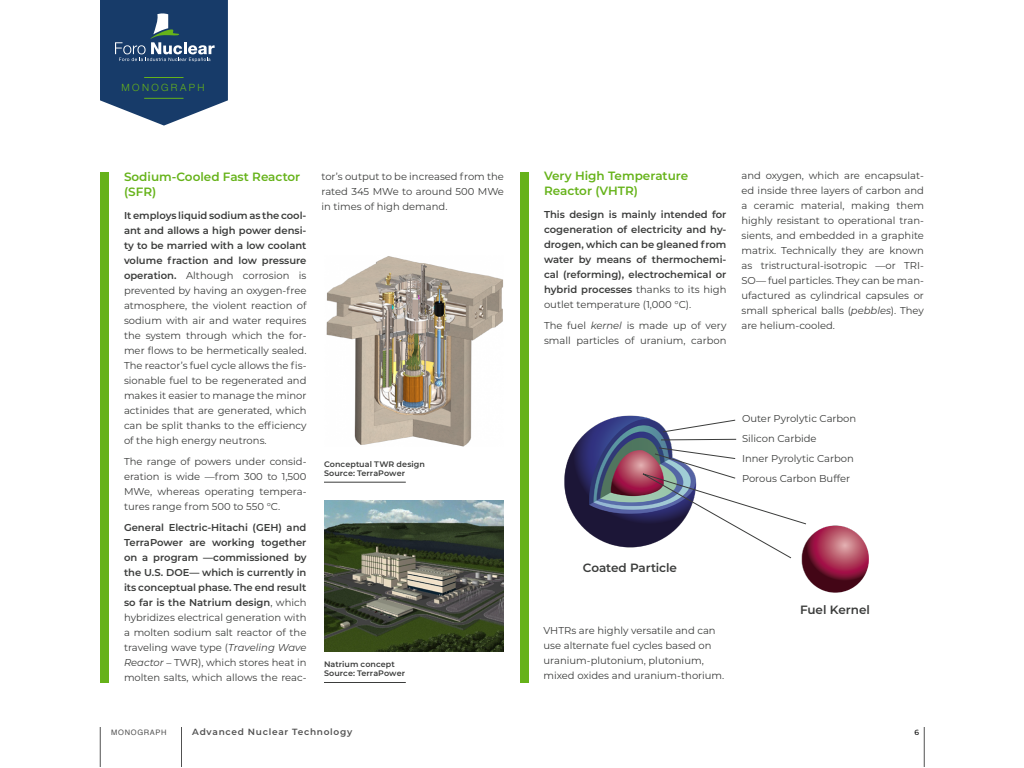
<style>
.page{position:relative;width:1024px;height:768px;background:#fff}
.page>*{position:absolute;margin:0;border:0;box-sizing:border-box;transform-origin:0 0}
.t1{font:600 12px/15px "Montserrat";color:#66b31a}
.t2{font:600 12px "Montserrat";letter-spacing:-.005em;color:#3b3c3b}
.t3{font:10px/15px "Montserrat";color:#3b3c3b;text-align:justify}
.t4{font:600 10px/15px "Montserrat";color:#3b3c3b;text-align:justify}
.t5{font:300 10px "Helvetica Neue LT Std";letter-spacing:.24em;color:#66b31a}
.t6{font:600 9px "Montserrat";letter-spacing:.08em;color:#515151}
.t7{font:600 8px/9px "Montserrat";letter-spacing:.01em;color:#3b3c3b}
.t8{font:7.5px "Helvetica";letter-spacing:.09em;color:#515151}
.t9{font:500 7.5px "Montserrat";color:#000}
.s1{font-weight:600}
.s2{font-weight:400}
.s3{font-weight:400;font-style:italic}
.s4{font-style:italic}
</style>
<div class="page">
<hr style="left:100px;top:727px;width:1px;height:40px;background:#515151">
<hr style="left:181px;top:727px;width:1px;height:40px;background:#515151">
<hr style="left:924px;top:727px;width:1px;height:40px;background:#515151">
<svg style="left:100px;top:0;width:128px;height:126px;background:#3a597e"></svg>
<img style="left:564px;top:415px;width:305px;height:178px">
<div style="left:100px;top:172px;width:9px;height:511px;background:#66b21a"></div>
<div style="left:520px;top:172px;width:9px;height:511px;background:#66b21a"></div>
<img style="left:326px;top:256px;width:177px;height:190px">
<img style="left:324px;top:500px;width:180px;height:152px">
<hr style="left:324px;top:482px;width:82px;height:1px;background:#3b3c3b">
<hr style="left:324px;top:682px;width:82px;height:1px;background:#3b3c3b">
<svg style="left:662px;top:420px;width:74px;height:12px"></svg>
<svg style="left:660px;top:439px;width:77px;height:1px"></svg>
<svg style="left:639px;top:447px;width:168px;height:112px"></svg>
<p class="t5" style="left:122px;top:81px;width:84px">MONOGRAPH</p>
<p class="t1" style="left:124px;top:169px;width:178px">Sodium-Cooled Fast Reactor (SFR)</p>
<p class="t3" style="left:124px;top:208px;width:184px"><span class="s1">It employs liquid sodium as the cool&shy;ant and allows a high power densi&shy;ty to be married with a low coolant volume fraction and low pressure operation.</span> Although corrosion is prevented by having an oxygen-free atmosphere, the violent reaction of sodium with air and water requires the system through which the for&shy;mer flows to be hermetically sealed.<br>The reactor’s fuel cycle allows the fis&shy;sionable fuel to be regenerated and makes it easier to manage the minor actinides that are generated, which can be split thanks to the efficiency of the high energy neutrons.</p>
<p class="t3" style="left:124px;top:454px;width:184px">The range of powers under consid&shy;eration is wide —from 300 to 1,500<br>MWe, whereas operating tempera&shy;tures range from 500 to 550 °C.</p>
<p class="t4" style="left:124px;top:520px;width:184px">General Electric-Hitachi (GEH) and TerraPower are working together on a program —commissioned by the U.S. DOE— which is currently in its conceptual phase. The end result so far is the Natrium design<span class="s2">, which hybridizes electrical generation with a molten sodium salt reactor of the traveling wave type (</span><span class="s3">Traveling Wave Reactor</span> <span class="s2">– TWR), which stores heat in molten salts, which allows the reac-</span></p>
<p class="t3" style="left:322px;top:169px;width:184px">tor’s output to be increased from the rated 345 MWe to around 500 MWe in times of high demand.</p>
<p class="t1" style="left:544px;top:168px;width:146px">Very High Temperature<br>Reactor (VHTR)</p>
<p class="t4" style="left:544px;top:207px;width:184px">This design is mainly intended for cogeneration of electricity and hy&shy;drogen, which can be gleaned from water by means of thermochemi&shy;cal (reforming), electrochemical or hybrid processes <span class="s2">thanks to its high outlet temperature (1,000 °C).</span></p>
<p class="t3" style="left:544px;top:318px;width:184px">The fuel <span class="s4">kernel</span> is made up of very small particles of uranium, carbon</p>
<p class="t7" style="left:324px;top:459px;width:103px">Conceptual TWR design<br>Source: TerraPower</p>
<p class="t7" style="left:324px;top:660px;width:83px">Natrium concept<br>Source: TerraPower</p>
<p class="t2" style="left:583px;top:560px;width:96px">Coated Particle</p>
<p class="t3" style="left:544px;top:623px;width:182px;text-align:left">VHTRs are highly versatile and can use alternate fuel cycles based on uranium-plutonium, plutonium, mixed oxides and uranium-thorium.</p>
<p class="t3" style="left:742px;top:168px;width:184px">and oxygen, which are encapsulat&shy;ed inside three layers of carbon and a ceramic material, making them highly resistant to operational tran&shy;sients, and embedded in a graphite matrix. Technically they are known as tristructural-isotropic —or TRI-SO— fuel particles. They can be man&shy;ufactured as cylindrical capsules or small spherical balls (<span class="s4">pebbles</span>). They are helium-cooled.</p>
<p class="t3" style="left:742px;top:408px;width:116px;line-height:20px;text-align:left">Outer Pyrolytic Carbon<br>Silicon Carbide<br>Inner Pyrolytic Carbon<br>Porous Carbon Buffer</p>
<p class="t2" style="left:800px;top:601px;width:72px">Fuel Kernel</p>
<p class="t8" style="left:111px;top:727px;width:57px">MONOGRAPH</p>
<p class="t6" style="left:192px;top:725px;width:162px">Advanced Nuclear Technology</p>
<p class="t9" style="left:914px;top:727px;width:6px">6</p>
</div>
